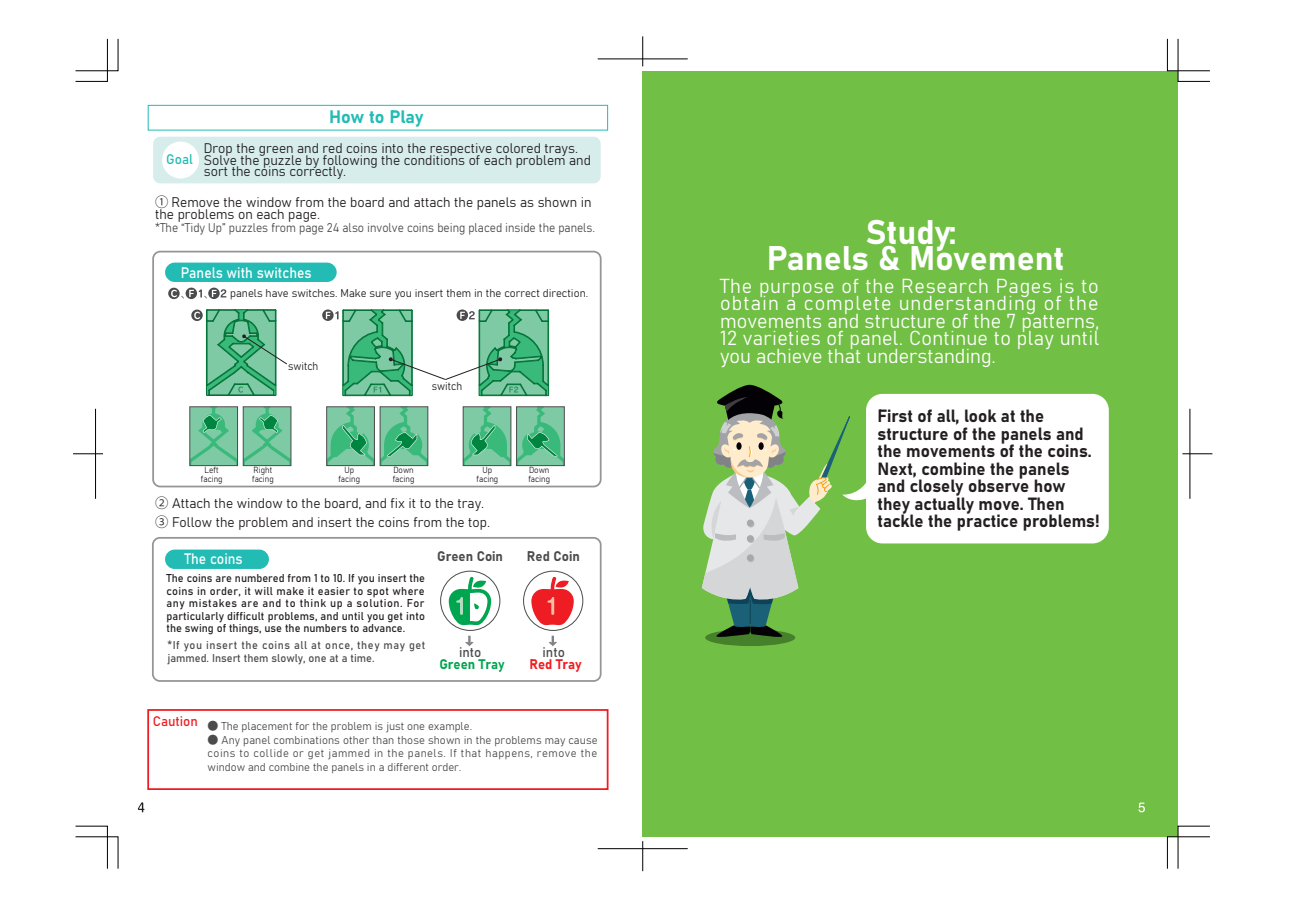
<style>
.page{position:relative;width:1290px;height:911px;background:#fff}
.page>*{position:absolute;margin:0;border:0;box-sizing:border-box;transform-origin:0 0}
.t1{font:33.75px/26.2px "Bahnschrift 700 100";color:#fff;text-align:center}
.t2{font:20px/17.5px "Bahnschrift 300 100";color:#fff;text-align:justify}
.t3{font:17.88px "Bahnschrift 700 100";letter-spacing:-.005em;color:#22bcb5}
.t4{font:17.5px/17.5px "Bahnschrift 700 100";color:#231f20}
.t5{font:15px "Bahnschrift 400 100";color:#fff;scale:.92 1}
.t6{font:13.75px/11.2px "Bahnschrift 300 100";color:#231f20}
.t7{font:13.75px "Bahnschrift 700 100";color:#4b4c4d}
.t8{font:13.75px "Bahnschrift 700 100";color:#00a54f}
.t9{font:13.75px "Bahnschrift 400 100";color:#4b4c4d}
.t10{font:13.75px "Bahnschrift 700 100";color:#ee1d23}
.t11{font:13.75px "Bahnschrift 400 100";color:#22bcb5}
.t12{font:12.5px "Bahnschrift 300 100";color:#4b4c4d;scale:.92 1}
.t13{font:11.25px/13.6px "Bahnschrift 300 100";color:#4b4c4d;text-align:justify}
.t14{font:11.25px/12.5px "Bahnschrift 400 100";color:#231f20;text-align:justify}
.t15{font:11.25px/12.5px "Bahnschrift 400 100";letter-spacing:.05em;color:#4b4c4d}
.t16{font:11.25px "Bahnschrift 300 100";color:#231f20}
.t17{font:11.25px "Bahnschrift 300 100";color:#231f20;scale:.92 1}
.t18{font:8.75px/8.8px "Bahnschrift 300 100";color:#231f20;text-align:center;scale:.92 1}
.s1{font-family:"Koz Go Pr 6 N"}
</style>
<div class="page">
<svg style="left:382px;top:408px;width:44px;height:56px;background:#61c091"></svg>
<div style="left:380px;top:406px;width:48px;height:60px;border:1px solid #4b4c4d"></div>
<svg style="left:518px;top:408px;width:45px;height:56px;background:#61c091"></svg>
<div style="left:516px;top:406px;width:49px;height:60px;border:1px solid #4b4c4d"></div>
<svg style="left:328px;top:408px;width:45px;height:56px;background:#61c091"></svg>
<div style="left:326px;top:406px;width:49px;height:60px;border:1px solid #4b4c4d"></div>
<svg style="left:465px;top:408px;width:44px;height:56px;background:#61c091"></svg>
<div style="left:463px;top:406px;width:48px;height:60px;border:1px solid #4b4c4d"></div>
<svg style="left:245px;top:408px;width:44px;height:56px;background:#6bc397"></svg>
<div style="left:243px;top:406px;width:48px;height:60px;border:1px solid #4b4c4d"></div>
<svg style="left:191px;top:408px;width:45px;height:56px;background:#6bc398"></svg>
<div style="left:189px;top:406px;width:49px;height:60px;border:1px solid #4b4c4d"></div>
<div style="left:643px;top:71px;width:535px;height:765px;background:#71bf44"></div>
<div style="left:705px;top:629px;width:90px;height:17px;background:#45802a;border-radius:50%"></div>
<div style="left:866px;top:394px;width:243px;height:149px;background:#fff;border-radius:16px"></div>
<svg style="left:701px;top:385px;width:170px;height:254px"></svg>
<div style="left:148px;top:105px;width:460px;height:25px;border:1px solid #22bcb5"></div>
<div style="left:147px;top:709px;width:461px;height:81px;border:2px solid #ee1d23"></div>
<svg style="left:186px;top:287px;width:11px;height:12px"></svg>
<svg style="left:168px;top:288px;width:12px;height:11px"></svg>
<svg style="left:208px;top:287px;width:12px;height:12px"></svg>
<svg style="left:171px;top:289px;width:55px;height:9px"></svg>
<div style="left:152px;top:537px;width:449px;height:145px;border:2px solid #939598;border-radius:7px"></div>
<div style="left:152px;top:251px;width:449px;height:236px;border:2px solid #939598;border-radius:7px"></div>
<div style="left:153px;top:137px;width:448px;height:46px;background:#d6edec;border-radius:7px"></div>
<div style="left:165px;top:549px;width:104px;height:20px;background:#22bcb5;border-radius:10px"></div>
<div style="left:165px;top:262px;width:172px;height:20px;background:#22bcb5;border-radius:10px"></div>
<svg style="left:322px;top:309px;width:12px;height:12px"></svg>
<svg style="left:191px;top:309px;width:12px;height:12px"></svg>
<svg style="left:194px;top:312px;width:6px;height:7px"></svg>
<svg style="left:465px;top:635px;width:9px;height:11px"></svg>
<svg style="left:548px;top:635px;width:9px;height:11px"></svg>
<div style="left:162px;top:142px;width:37px;height:36px;background:#fff;border-radius:50%"></div>
<div style="left:523px;top:570px;width:60px;height:61px;border:1px solid #4b4c4d;border-radius:50%"></div>
<svg style="left:531px;top:576px;width:43px;height:49px"></svg>
<div style="left:440px;top:570px;width:60px;height:61px;border:1px solid #4b4c4d;border-radius:50%"></div>
<svg style="left:441px;top:577px;width:50px;height:48px"></svg>
<svg style="left:206px;top:309px;width:81px;height:87px;background:#6fbd96"></svg>
<svg style="left:326px;top:309px;width:223px;height:87px"></svg>
<svg style="left:138px;top:802px;width:6px;height:10px"></svg>
<svg style="left:1138px;top:802px;width:7px;height:10px"></svg>
<svg style="left:75px;top:825px;width:43px;height:44px"></svg>
<svg style="left:75px;top:38px;width:43px;height:44px"></svg>
<svg style="left:1167px;top:38px;width:43px;height:44px"></svg>
<svg style="left:1167px;top:825px;width:43px;height:44px"></svg>
<hr style="left:73px;top:453px;width:30px;height:1px;background:#000">
<hr style="left:95px;top:409px;width:1px;height:90px;background:#000">
<hr style="left:1182px;top:453px;width:30px;height:1px;background:#000">
<hr style="left:1189px;top:409px;width:1px;height:90px;background:#000">
<hr style="left:598px;top:59px;width:90px;height:1px;background:#000">
<hr style="left:642px;top:36px;width:1px;height:30px;background:#000">
<hr style="left:598px;top:848px;width:90px;height:1px;background:#000">
<hr style="left:642px;top:841px;width:1px;height:30px;background:#000">
<h3 class="t3" style="left:329px;top:105px;width:96px">How to Play</h3>
<p class="t11" style="left:166px;top:150px;width:28px">Goal</p>
<p class="t6" style="left:204px;top:143px;width:388px">Drop the green and red coins into the respective colored trays.<br>Solve the puzzle by following the conditions of each problem and sort the coins correctly.</p>
<p class="t6" style="left:155px;top:195px;width:438px;line-height:12.4px"><span class="s1">①</span> Remove the window from the board and attach the panels as shown in the problems on each page.</p>
<p class="t12" style="left:155px;top:219px;width:480px">*The “Tidy Up” puzzles from page 24 also involve coins being placed inside the panels.</p>
<p class="t5" style="left:181px;top:263px;width:144px">Panels with switches</p>
<p class="t16" style="left:230px;top:286px;width:360px">panels have switches. Make sure you insert them in the correct direction.</p>
<p class="t17" style="left:288px;top:359px;width:34px">switch</p>
<p class="t17" style="left:432px;top:378px;width:34px">switch</p>
<p class="t18" style="left:201px;top:465px;width:25px">Left facing</p>
<p class="t18" style="left:252px;top:465px;width:25px;text-align:left">Right facing</p>
<p class="t18" style="left:338px;top:465px;width:25px">Up facing</p>
<p class="t18" style="left:393px;top:465px;width:25px;text-align:left">Down facing</p>
<p class="t18" style="left:476px;top:465px;width:25px">Up facing</p>
<p class="t18" style="left:528px;top:465px;width:25px;text-align:left">Down facing</p>
<p class="t6" style="left:155px;top:493px;width:336px;line-height:18.8px"><span class="s1">②</span> Attach the window to the board, and fix it to the tray.<br><span class="s1">③</span> Follow the problem and insert the coins from the top.</p>
<p class="t5" style="left:185px;top:549px;width:65px">The coins</p>
<p class="t14" style="left:167px;top:572px;width:260px">The coins are numbered from 1 to 10. If you insert the coins in order, it will make it easier to spot where any mistakes are and to think up a solution. For particularly difficult problems, and until you get into the swing of things, use the numbers to advance.</p>
<p class="t15" style="left:167px;top:639px;width:259px">*If you insert the coins all at once, they may get jammed. Insert them slowly, one at a time.</p>
<p class="t7" style="left:437px;top:548px;width:67px">Green Coin</p>
<p class="t7" style="left:527px;top:548px;width:54px">Red Coin</p>
<p class="t9" style="left:459px;top:644px;width:24px">into</p>
<p class="t8" style="left:439px;top:655px;width:67px">Green Tray</p>
<p class="t9" style="left:542px;top:644px;width:24px">into</p>
<p class="t10" style="left:529px;top:655px;width:54px">Red Tray</p>
<p class="t13" style="left:153px;top:719px;width:321px"><sup>Caution</sup> <span class="s1">●</span> The placement for the problem is just one example.</p>
<p class="t13" style="left:208px;top:733px;width:391px"><span class="s1">●</span> Any panel combinations other than those shown in the problems may cause coins to collide or get jammed in the panels. If that happens, remove the window and combine the panels in a different order.</p>
<h1 class="t1" style="left:767px;top:218px;width:299px">Study:<br>Panels &amp; Movement</h1>
<h2 class="t2" style="left:720px;top:277px;width:381px">The purpose of the Research Pages is to obtain a complete understanding of the movements and structure of the 7 patterns, 12 varieties of panel. Continue to play until you achieve that understanding.</h2>
<p class="t4" style="left:877px;top:407px;width:224px">First of all, look at the structure of the panels and the movements of the coins.<br>Next, combine the panels and closely observe how they actually move. Then tackle the practice problems!</p>
</div>
